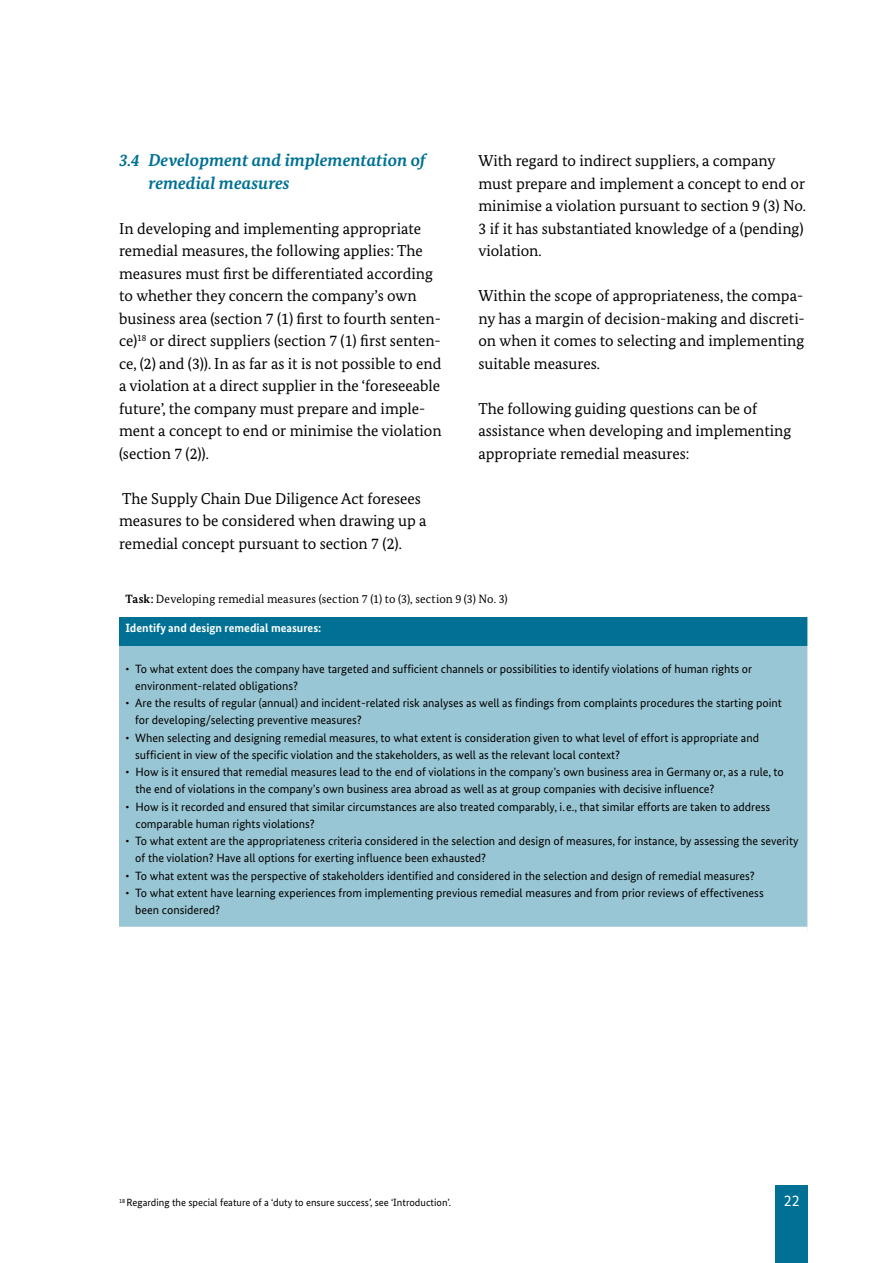
<style>
.page{position:relative;width:893px;height:1263px;background:#fff}
.page>*{position:absolute;margin:0;border:0;box-sizing:border-box;transform-origin:0 0}
.SunHead_11_5_15{font:italic 700 17.25px/22.5px "Bundes Serif";color:#007194}
.P-Copy_10_5_15{font:15.75px/22.5px "Bundes Serif";color:#000}
.t1{font:15.75px "Bundes Sans";color:#fff}
.Tabelleninhalt{font:12px/17.2px "Bundes Sans";color:#000}
.Tabellenname{font:12px "Bundes Serif";letter-spacing:.015em;color:#000}
.Tabelleninhalt-2{font:700 12px "Bundes Sans";color:#fff}
.Quellen_7_9_5{font:10.5px "Bundes Sans";color:#000}
.s1{font-weight:700}
</style>
<div class="page">
<div style="left:776px;top:1185px;width:32px;height:78px;background:#007194"></div>
<div style="left:119px;top:617px;width:689px;height:29px;background:#007194"></div>
<div style="left:119px;top:646px;width:689px;height:285px;background:#99c6d4"></div>
<svg style="left:807px;top:617px;width:1px;height:29px"></svg>
<hr style="left:807px;top:646px;width:1px;height:290px;background:#fff">
<div style="left:119px;top:927px;width:688px;height:9px;background:#fff"></div>
<p class="SunHead_11_5_15" style="left:148px;top:149px;width:279px;text-indent:-29px">3.4 Development and implementation of remedial measures</p>
<p class="P-Copy_10_5_15" style="left:119px;top:217px;width:324px">In developing and implementing appropriate remedial measures, the following applies: The measures must first be differentiated according to whether they concern the company’s own business area (section 7 (1) first to fourth senten&shy;ce)<sup>18</sup> or direct suppliers (section 7 (1) first senten&shy;ce, (2) and (3)). In as far as it is not possible to end a violation at a direct supplier in the ‘foreseeable future’, the company must prepare and imple&shy;ment a concept to end or minimise the violation (section 7 (2)).</p>
<p class="P-Copy_10_5_15" style="left:119px;top:487px;width:309px">The Supply Chain Due Diligence Act foresees measures to be considered when drawing up a remedial concept pursuant to section 7 (2).</p>
<p class="P-Copy_10_5_15" style="left:478px;top:149px;width:329px">With regard to indirect suppliers, a company must prepare and implement a concept to end or minimise a violation pursuant to section 9 (3) No.<br>3 if it has substantiated knowledge of a (pending) violation.</p>
<p class="P-Copy_10_5_15" style="left:478px;top:284px;width:328px;text-align:justify">Within the scope of appropriateness, the compa&shy;ny has a margin of decision-making and discreti&shy;on when it comes to selecting and implementing suitable measures.</p>
<p class="P-Copy_10_5_15" style="left:478px;top:397px;width:314px">The following guiding questions can be of assistance when developing and implementing appropriate remedial measures:</p>
<p class="Tabellenname" style="left:125px;top:591px;width:384px"><span class="s1">Task:</span> Developing remedial measures (section 7 (1) to (3), section 9 (3) No. 3)</p>
<p class="Tabelleninhalt-2" style="left:125px;top:621px;width:197px">Identify and design remedial measures:</p>
<p class="Tabelleninhalt" style="left:135px;top:660px;width:619px;text-indent:-10px">• To what extent does the company have targeted and sufficient channels or possibilities to identify violations of human rights or environment-related obligations?</p>
<p class="Tabelleninhalt" style="left:135px;top:694px;width:648px;text-indent:-10px">• Are the results of regular (annual) and incident-related risk analyses as well as findings from complaints procedures the starting point for developing/selecting preventive measures?</p>
<p class="Tabelleninhalt" style="left:135px;top:729px;width:625px;text-indent:-10px">• When selecting and designing remedial measures, to what extent is consideration given to what level of effort is appropriate and sufficient in view of the specific violation and the stakeholders, as well as the relevant local context?</p>
<p class="Tabelleninhalt" style="left:135px;top:763px;width:650px;text-indent:-10px">• How is it ensured that remedial measures lead to the end of violations in the company’s own business area in Germany or, as a rule, to the end of violations in the company’s own business area abroad as well as at group companies with decisive influence?</p>
<p class="Tabelleninhalt" style="left:135px;top:798px;width:636px;text-indent:-10px">• How is it recorded and ensured that similar circumstances are also treated comparably, i.e., that similar efforts are taken to address comparable human rights violations?</p>
<p class="Tabelleninhalt" style="left:135px;top:832px;width:665px;text-indent:-10px">• To what extent are the appropriateness criteria considered in the selection and design of measures, for instance, by assessing the severity of the violation? Have all options for exerting influence been exhausted?</p>
<p class="Tabelleninhalt" style="left:125px;top:867px;width:631px">• To what extent was the perspective of stakeholders identified and considered in the selection and design of remedial measures?</p>
<p class="Tabelleninhalt" style="left:135px;top:884px;width:630px;text-indent:-10px">• To what extent have learning experiences from implementing previous remedial measures and from prior reviews of effectiveness been considered?</p>
<p class="Quellen_7_9_5" style="left:119px;top:1196px;width:334px"><sup>18</sup> Regarding the special feature of a ‘duty to ensure success’, see ‘Introduction’.</p>
<h2 class="t1" style="left:784px;top:1191px;width:17px">22</h2>
</div>
